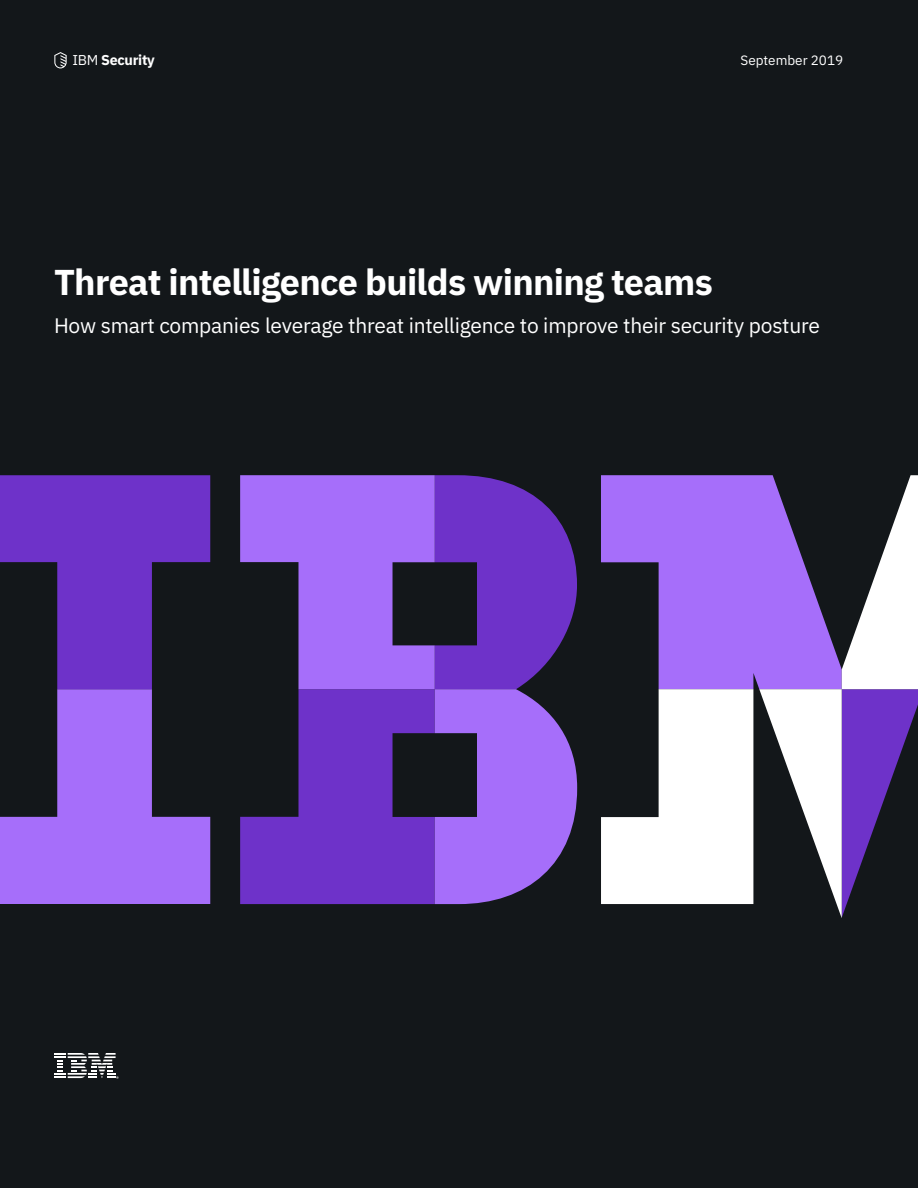
<style>
.page{position:relative;width:918px;height:1188px;background:#13171a}
.page>*{position:absolute;margin:0;border:0;box-sizing:border-box;transform-origin:0 0}
.t1{font:700 36px "IBM Plex Sans";letter-spacing:-.02em;color:#fff}
.t2{font:21px "IBM Plex Sans";letter-spacing:-.01em;color:#fff}
.t3{font:700 14.25px "IBM Plex Sans";letter-spacing:-.02em;color:#fff}
.t4{font:13.5px "IBM Plex Sans";color:#fff}
.t5{font:6.75px "Myriad Pro";color:#fff}
.s1{font-weight:400}
</style>
<div class="page">
<svg style="left:54px;top:52px;width:13px;height:16px"></svg>
<svg style="left:0;top:689px;width:210px;height:215px;fill:#a66efa"></svg>
<svg style="left:601px;top:475px;width:241px;height:214px;fill:#a66efa"></svg>
<svg style="left:0;top:475px;width:210px;height:214px;fill:#6e32c9"></svg>
<svg style="left:601px;top:689px;width:241px;height:229px;fill:#fff"></svg>
<svg style="left:842px;top:475px;width:76px;height:442px"></svg>
<svg style="left:240px;top:475px;width:337px;height:429px"></svg>
<svg style="left:54px;top:1053px;width:62px;height:25px"></svg>
<p class="t3" style="left:72px;top:49px;width:84px"><span class="s1">IBM</span> Security</p>
<p class="t4" style="left:741px;top:49px;width:104px">September 2019</p>
<h1 class="t1" style="left:54px;top:254px;width:660px">Threat intelligence builds winning teams</h1>
<p class="t2" style="left:54px;top:309px;width:768px">How smart companies leverage threat intelligence to improve their security posture</p>
<p class="t5" style="left:116px;top:1074px;width:4px">®</p>
</div>
